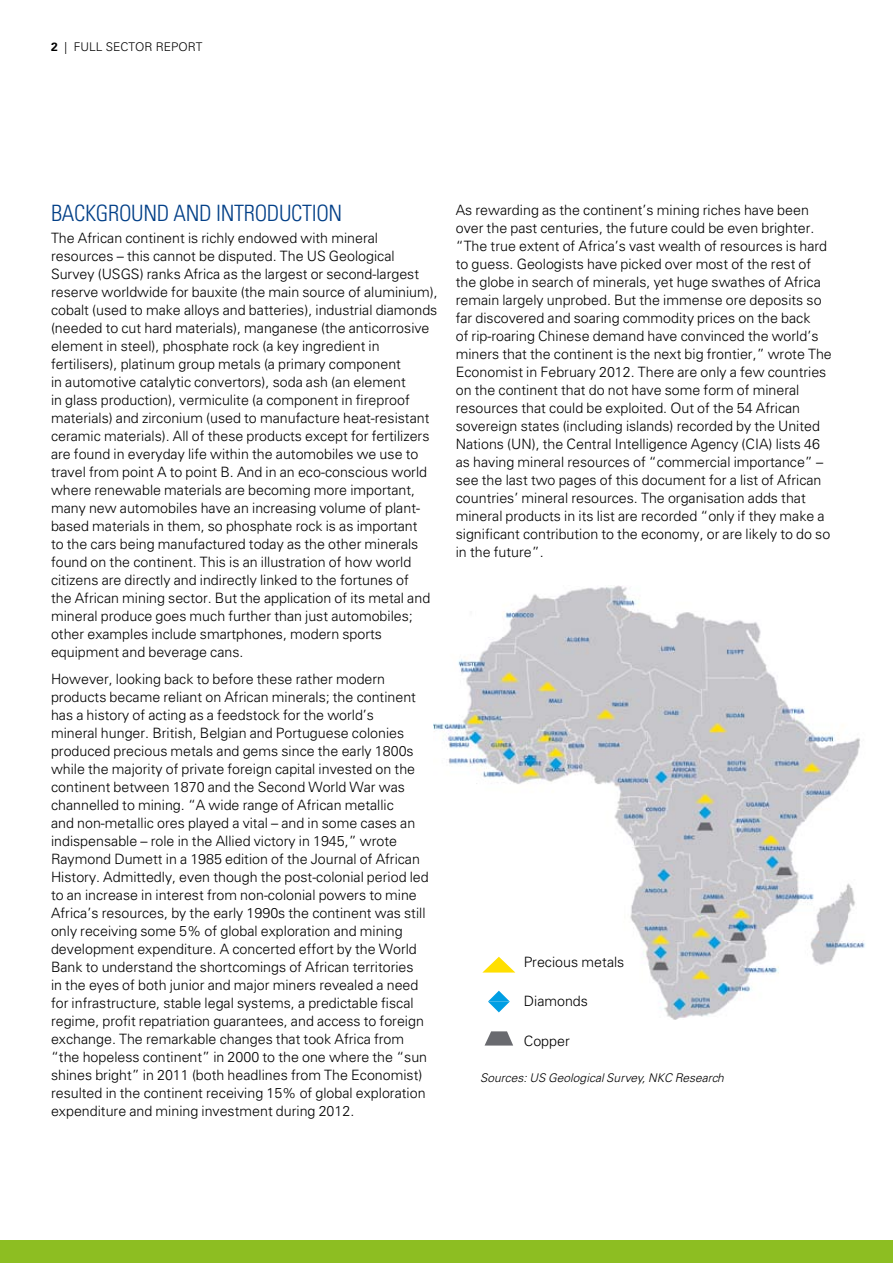
<style>
.page{position:relative;width:893px;height:1263px;background:#fff}
.page>*{position:absolute;margin:0;border:0;box-sizing:border-box;transform-origin:0 0}
.t1{font:300 condensed 22.5px "Univers LT Std";letter-spacing:-.015em;color:#023f87}
.t2{font:300 14.25px/18px "Univers LT Std";color:#000}
.t3{font:italic 300 12px "Univers LT Std";color:#000}
.t4{font:300 12px "Univers LT Std";color:#000}
.s1{font-weight:700}
</style>
<div class="page">
<div style="left:0;top:1240px;width:893px;height:23px;background:#8dbe22"></div>
<img style="left:434px;top:585px;width:431px;height:434px">
<svg style="left:482px;top:957px;width:33px;height:15px"></svg>
<svg style="left:488px;top:991px;width:22px;height:21px"></svg>
<svg style="left:485px;top:1031px;width:28px;height:14px"></svg>
<p class="t4" style="left:51px;top:39px;width:153px"><span class="s1">2</span> | FULL SECTOR REPORT</p>
<h1 class="t1" style="left:51px;top:199px;width:293px">BACKGROUND AND INTRODUCTION</h1>
<p class="t2" style="left:51px;top:229px;width:388px">The African continent is richly endowed with mineral resources – this cannot be disputed. The US Geological Survey (USGS) ranks Africa as the largest or second-largest reserve worldwide for bauxite (the main source of aluminium), cobalt (used to make alloys and batteries), industrial diamonds (needed to cut hard materials), manganese (the anticorrosive element in steel), phosphate rock (a key ingredient in fertilisers), platinum group metals (a primary component<br>in automotive catalytic convertors), soda ash (an element<br>in glass production), vermiculite (a component in fireproof materials) and zirconium (used to manufacture heat-resistant ceramic materials). All of these products except for fertilizers are found in everyday life within the automobiles we use to travel from point A to point B. And in an eco-conscious world where renewable materials are becoming more important, many new automobiles have an increasing volume of plant&shy;based materials in them, so phosphate rock is as important<br>to the cars being manufactured today as the other minerals found on the continent. This is an illustration of how world citizens are directly and indirectly linked to the fortunes of<br>the African mining sector. But the application of its metal and mineral produce goes much further than just automobiles; other examples include smartphones, modern sports equipment and beverage cans.</p>
<p class="t2" style="left:51px;top:670px;width:379px">However, looking back to before these rather modern products became reliant on African minerals; the continent has a history of acting as a feedstock for the world’s<br>mineral hunger. British, Belgian and Portuguese colonies produced precious metals and gems since the early 1800s while the majority of private foreign capital invested on the continent between 1870 and the Second World War was channelled to mining. “A wide range of African metallic<br>and non-metallic ores played a vital – and in some cases an indispensable – role in the Allied victory in 1945,” wrote Raymond Dumett in a 1985 edition of the Journal of African History. Admittedly, even though the post-colonial period led to an increase in interest from non-colonial powers to mine Africa’s resources, by the early 1990s the continent was still only receiving some 5% of global exploration and mining development expenditure. A concerted effort by the World Bank to understand the shortcomings of African territories<br>in the eyes of both junior and major miners revealed a need for infrastructure, stable legal systems, a predictable fiscal regime, profit repatriation guarantees, and access to foreign exchange. The remarkable changes that took Africa from “the hopeless continent” in 2000 to the one where the “sun shines bright” in 2011 (both headlines from The Economist) resulted in the continent receiving 15% of global exploration expenditure and mining investment during 2012.</p>
<p class="t2" style="left:456px;top:201px;width:378px">As rewarding as the continent’s mining riches have been over the past centuries, the future could be even brighter. “The true extent of Africa’s vast wealth of resources is hard to guess. Geologists have picked over most of the rest of the globe in search of minerals, yet huge swathes of Africa remain largely unprobed. But the immense ore deposits so far discovered and soaring commodity prices on the back<br>of rip-roaring Chinese demand have convinced the world’s miners that the continent is the next big frontier,” wrote The Economist in February 2012. There are only a few countries on the continent that do not have some form of mineral resources that could be exploited. Out of the 54 African sovereign states (including islands) recorded by the United Nations (UN), the Central Intelligence Agency (CIA) lists 46 as having mineral resources of “commercial importance” – see the last two pages of this document for a list of African countries’ mineral resources. The organisation adds that mineral products in its list are recorded “only if they make a significant contribution to the economy, or are likely to do so in the future”.</p>
<p class="t2" style="left:524px;top:953px;width:102px">Precious metals</p>
<p class="t2" style="left:524px;top:992px;width:66px">Diamonds</p>
<p class="t2" style="left:524px;top:1031px;width:47px">Copper</p>
<p class="t3" style="left:480px;top:1070px;width:245px">Sources: US Geological Survey, NKC Research</p>
</div>
